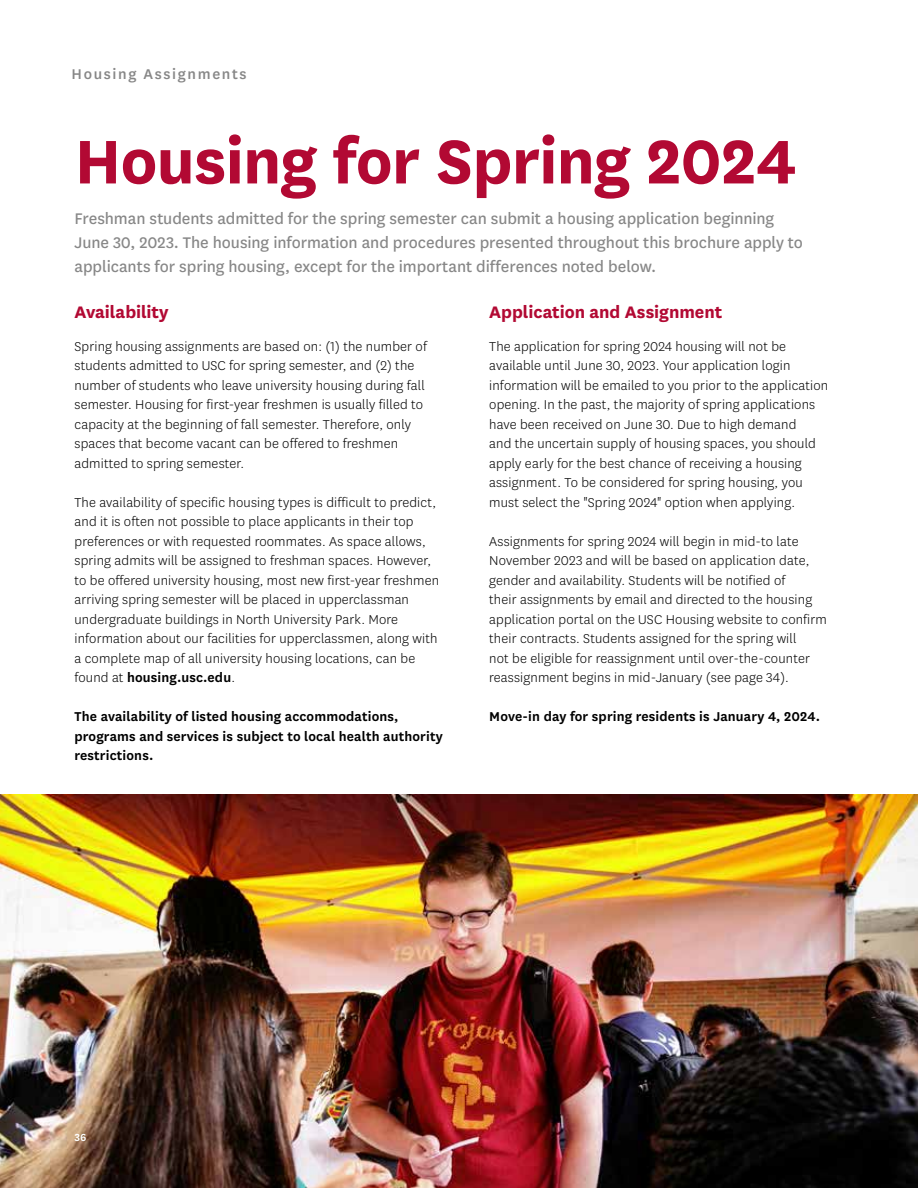
<style>
.page{position:relative;width:918px;height:1188px;background:#fff}
.page>*{position:absolute;margin:0;border:0;box-sizing:border-box;transform-origin:0 0}
.t1{font:700 72px "National";letter-spacing:-.015em;color:#b20933}
.t2{font:700 19.5px "National";letter-spacing:-.005em;color:#b20933}
.t3{font:18px/24px "National";letter-spacing:-.005em;color:#878787}
.t4{font:500 16.5px "National";letter-spacing:.1em;color:#878787}
.t5{font:300 15px/19.5px "National";letter-spacing:.01em;color:#000}
.t6{font:600 15px/19.5px "National";letter-spacing:.01em;color:#000}
.t7{font:600 12px "National";color:#fff}
.s1{font-weight:600}
</style>
<div class="page">
<img style="left:0;top:795px;width:918px;height:393px">
<p class="t4" style="left:72px;top:63px;width:177px">Housing Assignments</p>
<h1 class="t1" style="left:75px;top:110px;width:724px">Housing for Spring 2024</h1>
<p class="t3" style="left:75px;top:206px;width:730px">Freshman students admitted for the spring semester can submit a housing application beginning<br>June 30, 2023. The housing information and procedures presented throughout this brochure apply to applicants for spring housing, except for the important differences noted below.</p>
<h2 class="t2" style="left:75px;top:298px;width:96px">Availability</h2>
<p class="t5" style="left:75px;top:336px;width:354px">Spring housing assignments are based on: (1) the number of students admitted to USC for spring semester, and (2) the number of students who leave university housing during fall semester. Housing for first-year freshmen is usually filled to capacity at the beginning of fall semester. Therefore, only spaces that become vacant can be offered to freshmen admitted to spring semester.</p>
<p class="t5" style="left:75px;top:492px;width:366px">The availability of specific housing types is difficult to predict, and it is often not possible to place applicants in their top preferences or with requested roommates. As space allows, spring admits will be assigned to freshman spaces. However, to be offered university housing, most new first-year freshmen arriving spring semester will be placed in upperclassman undergraduate buildings in North University Park. More information about our facilities for upperclassmen, along with a complete map of all university housing locations, can be found at <span class="s1">housing.usc.edu</span>.</p>
<p class="t6" style="left:75px;top:706px;width:370px">The availability of listed housing accommodations, programs and services is subject to local health authority restrictions.</p>
<h2 class="t2" style="left:489px;top:298px;width:235px">Application and Assignment</h2>
<p class="t5" style="left:489px;top:336px;width:341px">The application for spring 2024 housing will not be available until June 30, 2023. Your application login information will be emailed to you prior to the application opening. In the past, the majority of spring applications have been received on June 30. Due to high demand<br>and the uncertain supply of housing spaces, you should apply early for the best chance of receiving a housing assignment. To be considered for spring housing, you must select the "Spring 2024" option when applying.</p>
<p class="t5" style="left:489px;top:531px;width:339px">Assignments for spring 2024 will begin in mid-to late November 2023 and will be based on application date, gender and availability. Students will be notified of<br>their assignments by email and directed to the housing application portal on the USC Housing website to confirm their contracts. Students assigned for the spring will<br>not be eligible for reassignment until over-the-counter reassignment begins in mid-January (see page 34).</p>
<p class="t6" style="left:489px;top:706px;width:332px">Move-in day for spring residents is January 4, 2024.</p>
<p class="t7" style="left:74px;top:1129px;width:13px">36</p>
</div>
